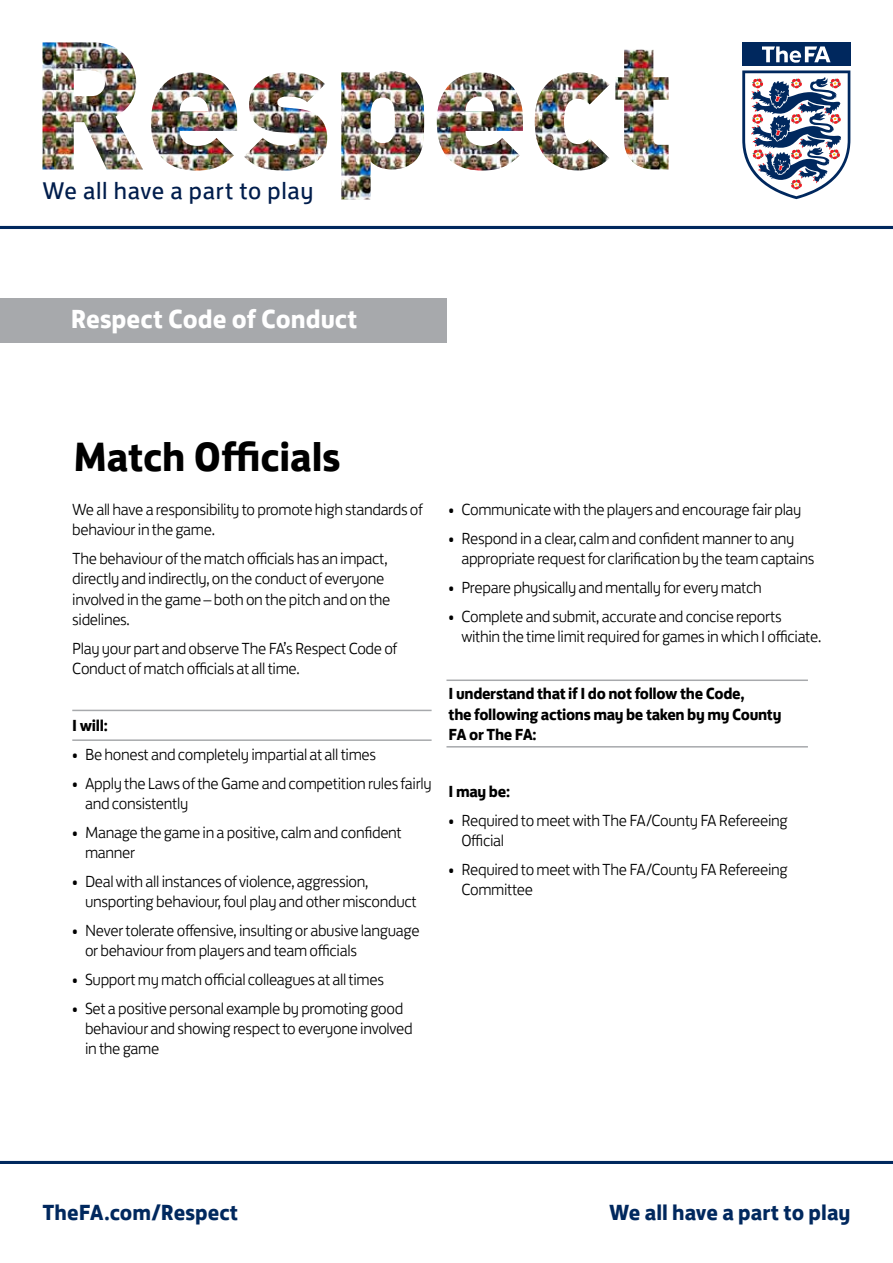
<style>
.page{position:relative;width:893px;height:1263px;background:#fff}
.page>*{position:absolute;margin:0;border:0;box-sizing:border-box;transform-origin:0 0}
.t1{font:700 42px "FS Jack";color:#000}
.t2{font:700 26.85px "FS Jack";color:#fff}
.t3{font:24.75px "FS Jack";letter-spacing:.03em;color:#001d4c}
.t4{font:700 22.5px "FS Jack";color:#00285e}
.t5{font:300 16.5px/20.2px "FS Jack";letter-spacing:-.02em;color:#000}
.t6{font:700 16.5px/20.2px "FS Jack";letter-spacing:-.02em;color:#000}
</style>
<div class="page">
<hr style="left:0;top:1161px;width:893px;height:3px;background:#00285e">
<hr style="left:446px;top:746px;width:362px;height:1px;background:#a7a9ac">
<hr style="left:446px;top:679px;width:362px;height:2px;background:#a7a9ac">
<hr style="left:72px;top:739px;width:360px;height:2px;background:#a7a9ac">
<hr style="left:72px;top:710px;width:360px;height:1px;background:#a7a9ac">
<hr style="left:0;top:226px;width:893px;height:3px;background:#00285e">
<img style="left:43px;top:42px;width:625px;height:157px">
<svg style="left:742px;top:42px;width:109px;height:158px"></svg>
<div style="left:0;top:298px;width:446px;height:44px;background:#a7a9ac"></div>
<h3 class="t3" style="left:43px;top:171px;width:273px">We all have a part to play</h3>
<h2 class="t2" style="left:71px;top:297px;width:288px">Respect Code of Conduct</h2>
<h1 class="t1" style="left:74px;top:421px;width:268px">Match Officials</h1>
<p class="t5" style="left:72px;top:498px;width:352px">We all have a responsibility to promote high standards of behaviourin the game.</p>
<p class="t5" style="left:72px;top:547px;width:320px">The behaviour of the match officials has an impact, directly and indirectly, on the conduct of everyone involved in the game – both on the pitch and on the sidelines.</p>
<p class="t5" style="left:72px;top:636px;width:327px">Play your part and observe The FA’s Respect Code of<br>Conduct of match officials at all time.</p>
<p class="t6" style="left:72px;top:714px;width:37px">I will:</p>
<p class="t5" style="left:72px;top:743px;width:305px">• Be honest and completely impartial at all times</p>
<p class="t5" style="left:85px;top:771px;width:348px;text-indent:-13px">• Apply the Laws ofthe Game and competition rules fairly and consistently</p>
<p class="t5" style="left:85px;top:820px;width:318px;text-indent:-13px">• Manage the game in a positive, calm and confident manner</p>
<p class="t5" style="left:85px;top:869px;width:333px;text-indent:-13px">• Dealwith all instances of violence, aggression, unsporting behaviour,foul play and other misconduct</p>
<p class="t5" style="left:85px;top:918px;width:336px;text-indent:-13px">• Never tolerate offensive, insulting or abusive language or behaviour from players and team officials</p>
<p class="t5" style="left:72px;top:967px;width:313px">• Support my match official colleagues at all times</p>
<p class="t5" style="left:85px;top:996px;width:329px;text-indent:-13px">• Set a positive personal example by promoting good behaviour and showing respect to everyone involved in the game</p>
<p class="t5" style="left:449px;top:498px;width:354px">• Communicate with the players and encourage fair play</p>
<p class="t5" style="left:461px;top:526px;width:354px;text-indent:-13px">• Respond in a clear, calm and confident mannerto any appropriate request for clarification by the team captains</p>
<p class="t5" style="left:449px;top:575px;width:315px">• Prepare physically and mentally for every match</p>
<p class="t5" style="left:461px;top:604px;width:361px;text-indent:-13px">• Complete and submit, accurate and concise reports within the time limitrequired for games inwhich I officiate.</p>
<p class="t6" style="left:449px;top:682px;width:334px">I understand that if I do not follow the Code,<br>the following actions may be taken by my County<br>FA or The FA:</p>
<p class="t6" style="left:449px;top:780px;width:63px">I may be:</p>
<p class="t5" style="left:461px;top:809px;width:328px;text-indent:-13px">• Required to meet with The FA/County FARefereeing<br>Official</p>
<p class="t5" style="left:461px;top:858px;width:328px;text-indent:-13px">• Required to meet with The FA/County FARefereeing<br>Committee</p>
<h3 class="t4" style="left:43px;top:1193px;width:197px">TheFA.com/Respect</h3>
<h3 class="t4" style="left:609px;top:1193px;width:243px">We all have a part to play</h3>
</div>
